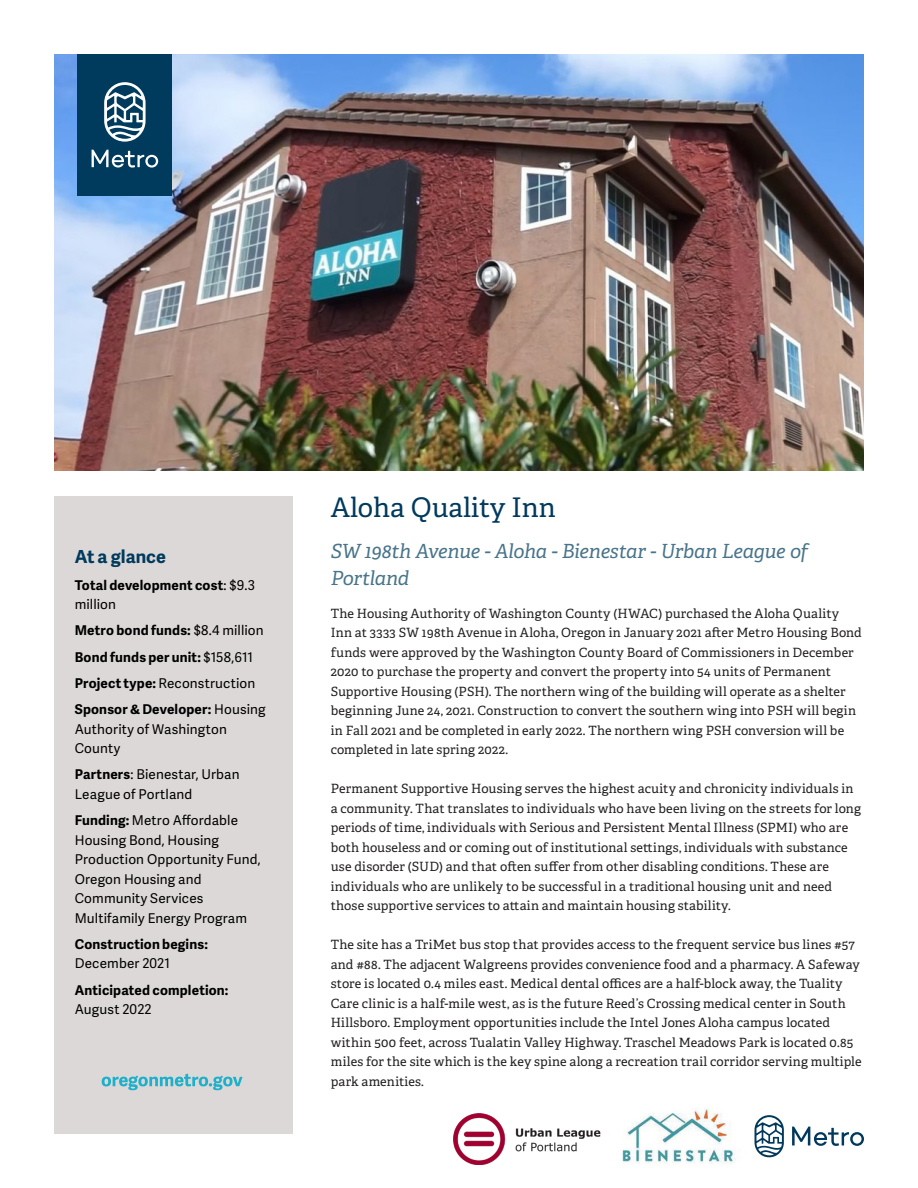
<style>
.page{position:relative;width:918px;height:1188px;background:#fff}
.page>*{position:absolute;margin:0;border:0;box-sizing:border-box;transform-origin:0 0}
.Title_30{font:27px "Adelle PE";color:#003a5d}
.Title_30-2{font:italic 19.5px/27px "Adelle PE";letter-spacing:-.015em;color:#49748a}
.Heading_-_Callout_bl{font:700 18px "Adelle Sans";color:#003a5d}
.Body_text_-_B_Sans{font:13.5px/19.5px "Adelle Sans";letter-spacing:.01em;color:#000}
.Body_text_-_B_Sans-2{font:700 13.5px/19.5px "Adelle Sans";letter-spacing:.015em;color:#000}
.Body_text_-_A{font:12.75px/19.5px "Adelle PE";letter-spacing:.015em;color:#231f20}
.s1{font-weight:400}
.s2{font-weight:700}
</style>
<div class="page">
<img style="left:54px;top:54px;width:810px;height:417px">
<div style="left:54px;top:497px;width:239px;height:637px;background:#dcd8d7"></div>
<img style="left:622px;top:1108px;width:114px;height:57px">
<img style="left:454px;top:1113px;width:147px;height:52px">
<div style="left:78px;top:54px;width:94px;height:142px;background:#003a5d"></div>
<svg style="left:92px;top:150px;width:66px;height:18px"></svg>
<svg style="left:104px;top:82px;width:42px;height:60px"></svg>
<svg style="left:102px;top:1074px;width:141px;height:16px"></svg>
<svg style="left:792px;top:1127px;width:72px;height:19px"></svg>
<svg style="left:755px;top:1115px;width:29px;height:42px"></svg>
<p class="Heading_-_Callout_bl" style="left:75px;top:544px;width:93px">At a glance</p>
<p class="Body_text_-_B_Sans-2" style="left:75px;top:575px;width:182px">Total development cost<span class="s1">: $9.3 million</span></p>
<p class="Body_text_-_B_Sans-2" style="left:75px;top:620px;width:190px">Metro bond funds: <span class="s1">$8.4 million</span></p>
<p class="Body_text_-_B_Sans-2" style="left:75px;top:647px;width:180px">Bond funds per unit: <span class="s1">$158,611</span></p>
<p class="Body_text_-_B_Sans" style="left:75px;top:673px;width:182px"><span class="s2">Project type:</span> Reconstruction</p>
<p class="Body_text_-_B_Sans" style="left:75px;top:699px;width:192px"><span class="s2">Sponsor &amp; Developer:</span> Housing<br>Authority of Washington<br>County</p>
<p class="Body_text_-_B_Sans" style="left:75px;top:764px;width:166px"><span class="s2">Partners</span>: Bienestar, Urban<br>League of Portland</p>
<p class="Body_text_-_B_Sans" style="left:75px;top:810px;width:188px"><span class="s2">Funding:</span> Metro Affordable<br>Housing Bond, Housing<br>Production Opportunity Fund,<br>Oregon Housing and<br>Community Services<br>Multifamily Energy Program</p>
<p class="Body_text_-_B_Sans-2" style="left:75px;top:934px;width:135px">Construction begins:<br><span class="s1">December 2021</span></p>
<p class="Body_text_-_B_Sans-2" style="left:75px;top:980px;width:155px">Anticipated completion:<br><span class="s1">August 2022</span></p>
<p class="Title_30" style="left:331px;top:488px;width:226px">Aloha Quality Inn</p>
<p class="Title_30-2" style="left:331px;top:536px;width:479px">SW 198th Avenue - Aloha - Bienestar - Urban League of<br>Portland</p>
<p class="Body_text_-_A" style="left:331px;top:603px;width:533px">The Housing Authority of Washington County (HWAC) purchased the Aloha Quality Inn at 3333 SW 198th Avenue in Aloha, Oregon in January 2021 after Metro Housing Bond funds were approved by the Washington County Board of Commissioners in December 2020 to purchase the property and convert the property into 54 units of Permanent Supportive Housing (PSH). The northern wing of the building will operate as a shelter beginning June 24, 2021. Construction to convert the southern wing into PSH will begin in Fall 2021 and be completed in early 2022. The northern wing PSH conversion will be completed in late spring 2022.</p>
<p class="Body_text_-_A" style="left:331px;top:778px;width:532px">Permanent Supportive Housing serves the highest acuity and chronicity individuals in a community. That translates to individuals who have been living on the streets for long periods of time, individuals with Serious and Persistent Mental Illness (SPMI) who are both houseless and or coming out of institutional settings, individuals with substance use disorder (SUD) and that often suffer from other disabling conditions. These are individuals who are unlikely to be successful in a traditional housing unit and need those supportive services to attain and maintain housing stability.</p>
<p class="Body_text_-_A" style="left:331px;top:934px;width:532px">The site has a TriMet bus stop that provides access to the frequent service bus lines #57 and #88. The adjacent Walgreens provides convenience food and a pharmacy. A Safeway store is located 0.4 miles east. Medical dental offices are a half-block away, the Tuality Care clinic is a half-mile west, as is the future Reed’s Crossing medical center in South Hillsboro. Employment opportunities include the Intel Jones Aloha campus located within 500 feet, across Tualatin Valley Highway. Traschel Meadows Park is located 0.85 miles for the site which is the key spine along a recreation trail corridor serving multiple park amenities.</p>
</div>
